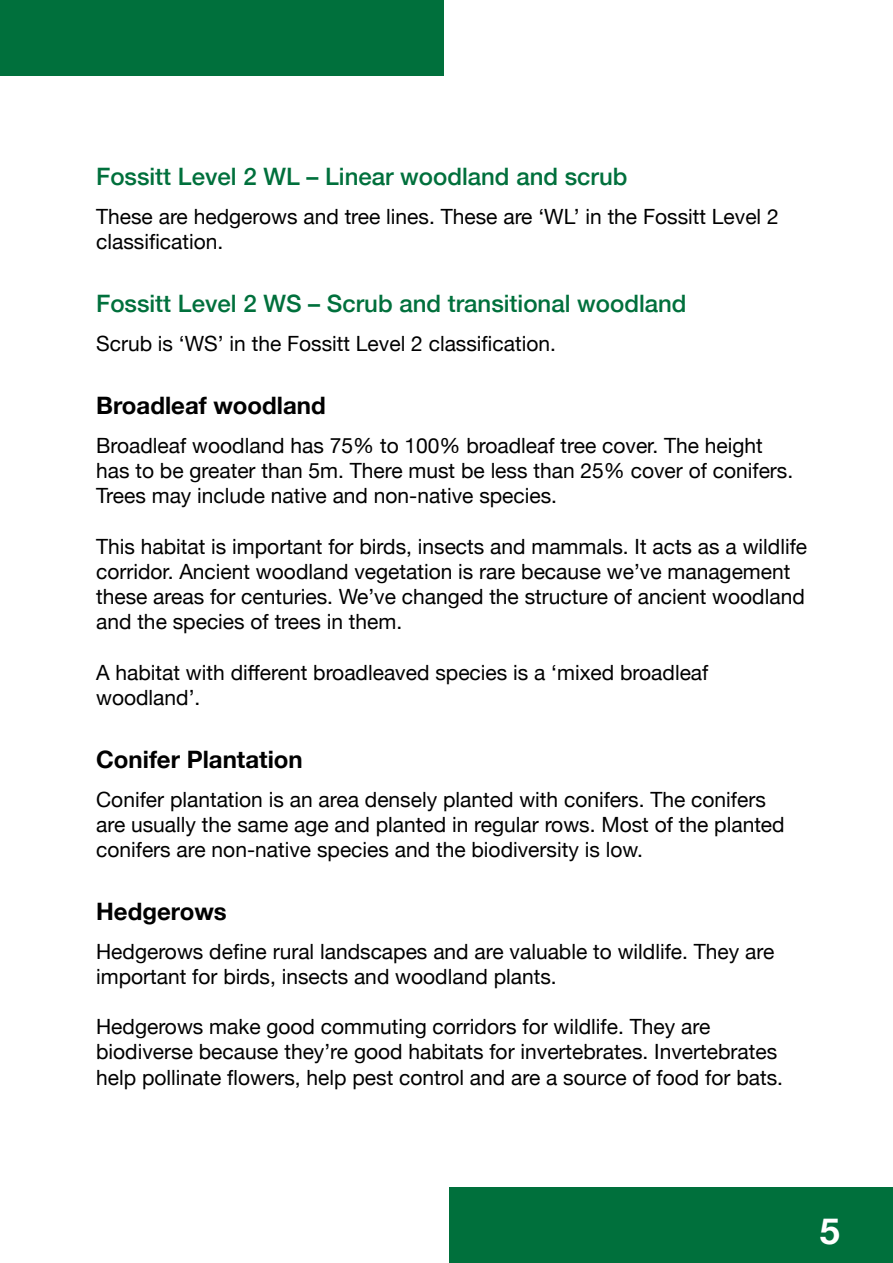
<style>
.page{position:relative;width:893px;height:1263px;background:#fff}
.page>*{position:absolute;margin:0;border:0;box-sizing:border-box;transform-origin:0 0}
.t1{font:700 36px "Helvetica Neue";color:#fff}
.t2{font:500 24px "Helvetica Neue";color:#00703c}
.t3{font:700 24px "Helvetica Neue";color:#000}
.t4{font:21px/25.2px "Helvetica Neue";color:#000}
</style>
<div class="page">
<div style="left:0;top:0;width:444px;height:75px;background:#00703c"></div>
<div style="left:449px;top:1188px;width:444px;height:75px;background:#00703c"></div>
<p class="t2" style="left:96px;top:158px;width:533px">Fossitt Level 2 WL – Linear woodland and scrub</p>
<p class="t4" style="left:96px;top:205px;width:684px">These are hedgerows and tree lines. These are ‘WL’ in the Fossitt Level 2 classification.</p>
<p class="t2" style="left:96px;top:284px;width:592px">Fossitt Level 2 WS – Scrub and transitional woodland</p>
<p class="t4" style="left:96px;top:332px;width:461px">Scrub is ‘WS’ in the Fossitt Level 2 classification.</p>
<p class="t3" style="left:96px;top:387px;width:231px">Broadleaf woodland</p>
<p class="t4" style="left:96px;top:434px;width:699px">Broadleaf woodland has 75% to 100% broadleaf tree cover. The height has to be greater than 5m. There must be less than 25% cover of conifers.<br>Trees may include native and non-native species.</p>
<p class="t4" style="left:96px;top:535px;width:713px">This habitat is important for birds, insects and mammals. It acts as a wildlife corridor. Ancient woodland vegetation is rare because we’ve management these areas for centuries. We’ve changed the structure of ancient woodland and the species of trees in them.</p>
<p class="t4" style="left:96px;top:661px;width:614px">A habitat with different broadleaved species is a ‘mixed broadleaf woodland’.</p>
<p class="t3" style="left:96px;top:740px;width:208px">Conifer Plantation</p>
<p class="t4" style="left:96px;top:788px;width:690px">Conifer plantation is an area densely planted with conifers. The conifers are usually the same age and planted in regular rows. Most of the planted conifers are non-native species and the biodiversity is low.</p>
<p class="t3" style="left:96px;top:892px;width:132px">Hedgerows</p>
<p class="t4" style="left:96px;top:940px;width:680px">Hedgerows define rural landscapes and are valuable to wildlife. They are important for birds, insects and woodland plants.</p>
<p class="t4" style="left:96px;top:1015px;width:688px">Hedgerows make good commuting corridors for wildlife. They are biodiverse because they’re good habitats for invertebrates. Invertebrates help pollinate flowers, help pest control and are a source of food for bats.</p>
<h1 class="t1" style="left:820px;top:1203px;width:22px">5</h1>
</div>
